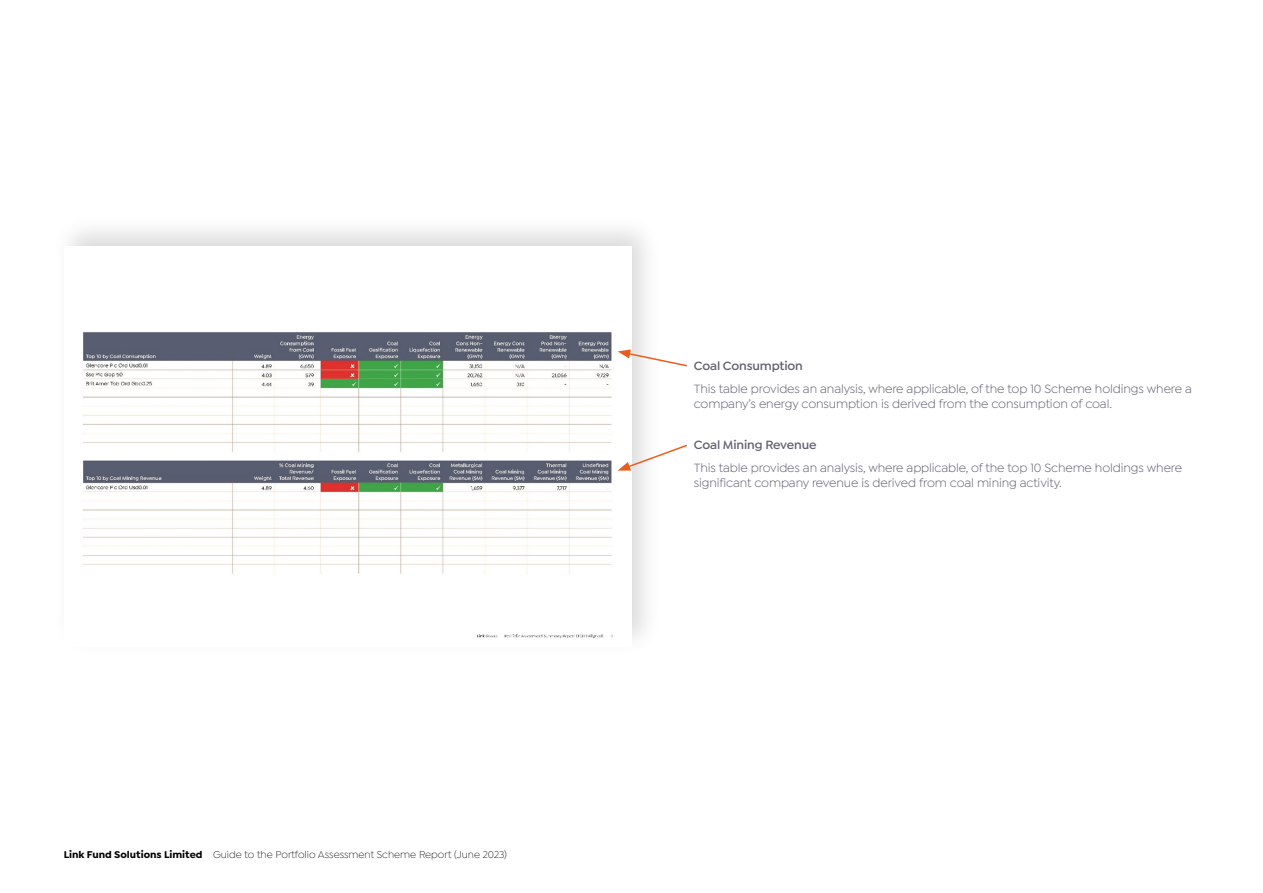
<style>
.page{position:relative;width:1263px;height:893px;background:#fff}
.page>*{position:absolute;margin:0;border:0;box-sizing:border-box;transform-origin:0 0}
.t1{font:12.75px/15px "Isidora Sans";letter-spacing:-.01em;color:#606071}
.t2{font:600 12.75px "Isidora Sans";letter-spacing:-.01em;color:#606071}
.t3{font:300 10.5px "Isidora Sans";color:#000}
.s1{font-weight:700}
</style>
<div class="page">
<div style="left:52px;top:214px;width:611px;height:443px;background:#000;opacity:.15"></div>
<img style="left:64px;top:246px;width:567px;height:401px">
<svg style="left:618px;top:349px;width:70px;height:18px"></svg>
<svg style="left:618px;top:444px;width:70px;height:27px"></svg>
<p class="t3" style="left:64px;top:849px;width:445px"><span class="s1">Link Fund Solutions Limited</span> Guide to the Portfolio Assessment Scheme Report (June 2023)</p>
<p class="t2" style="left:694px;top:358px;width:111px">Coal Consumption</p>
<p class="t1" style="left:694px;top:381px;width:500px">This table provides an analysis, where applicable, of the top 10 Scheme holdings where a company’s energy consumption is derived from the consumption of coal.</p>
<p class="t2" style="left:694px;top:437px;width:124px">Coal Mining Revenue</p>
<p class="t1" style="left:694px;top:460px;width:490px">This table provides an analysis, where applicable, of the top 10 Scheme holdings where significant company revenue is derived from coal mining activity.</p>
</div>
